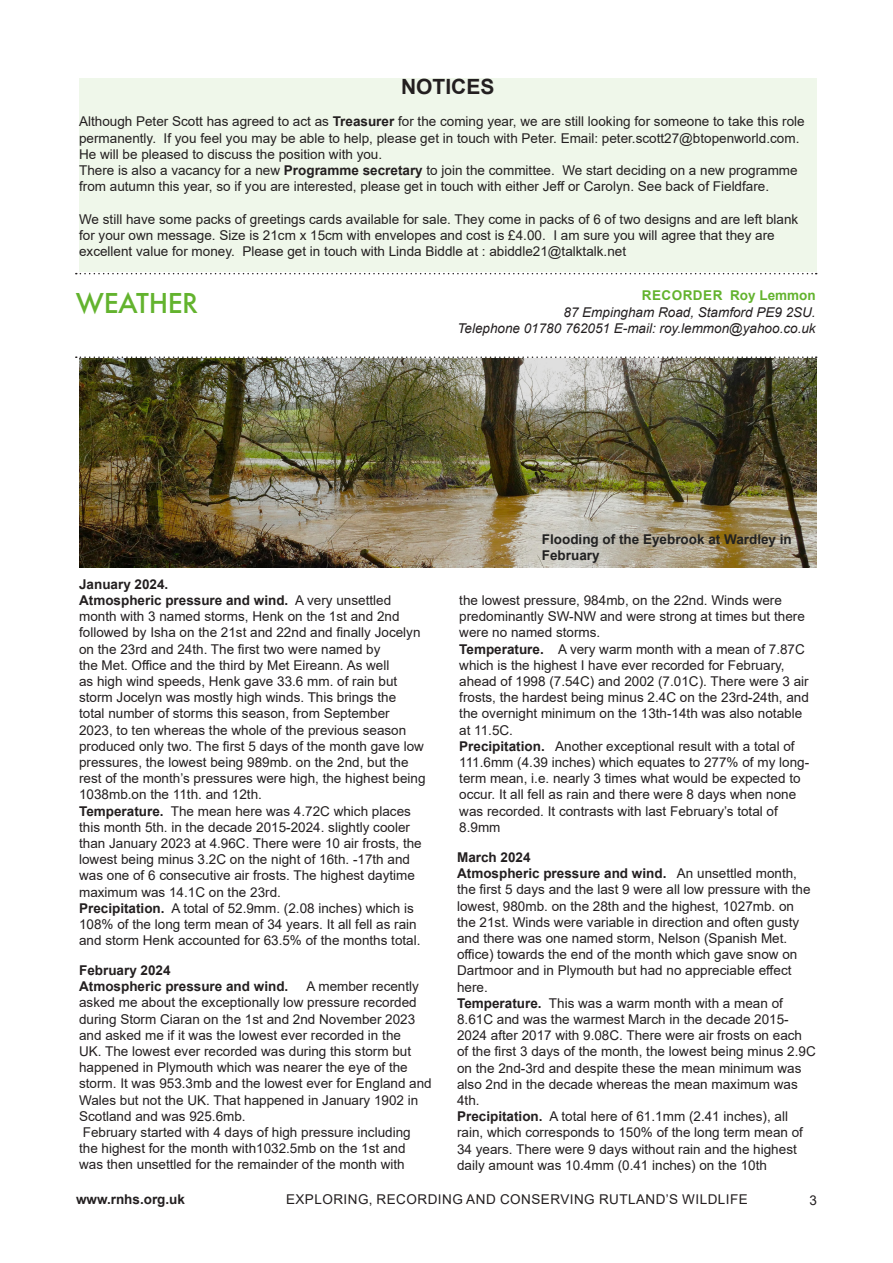
<style>
.page{position:relative;width:893px;height:1263px;background:#fff}
.page>*{position:absolute;margin:0;border:0;box-sizing:border-box;transform-origin:0 0}
.t1{font:500 30px "Futura PT";letter-spacing:-.015em;color:#63b32e}
.t2{font:700 21px "Arial";color:#231f20}
.t3{font:13.5px/16.2px "Arial";color:#231f20}
.r_A_header{font:italic 13.5px/16.5px "Arial";color:#231f20;text-align:right}
.t4{font:700 13.5px "Arial";color:#231f20}
.t5{font:13.5px "Arial";letter-spacing:.035em;color:#231f20}
.t6{font:700 13.5px/16.2px "Arial";color:#222}
.s1{font-weight:700}
.s2{font-weight:700;font-style:normal;color:#63b32e}
</style>
<div class="page">
<svg style="left:76px;top:356px;width:741px;height:2px"></svg>
<svg style="left:76px;top:273px;width:741px;height:1px"></svg>
<div style="left:79px;top:79px;width:737px;height:193px;background:#eff7ea"></div>
<img style="left:79px;top:358px;width:737px;height:209px">
<p class="t2" style="left:401px;top:72px;width:95px">NOTICES</p>
<p class="t3" style="left:79px;top:113px;width:727px">Although Peter Scott has agreed to act as <span class="s1">Treasurer</span> for the coming year, we are still looking for someone to take this role permanently. If you feel you may be able to help, please get in touch with Peter. Email: peter.scott27@btopenworld.com.<br>He will be pleased to discuss the position with you.</p>
<p class="t3" style="left:79px;top:162px;width:720px">There is also a vacancy for a new <span class="s1">Programme secretary</span> to join the committee. We start deciding on a new programme from autumn this year, so if you are interested, please get in touch with either Jeff or Carolyn. See back of Fieldfare.</p>
<p class="t3" style="left:79px;top:211px;width:721px">We still have some packs of greetings cards available for sale. They come in packs of 6 of two designs and are left blank for your own message. Size is 21cm x 15cm with envelopes and cost is £4.00. I am sure you will agree that they are excellent value for money. Please get in touch with Linda Biddle at : abiddle21@talktalk.net</p>
<p class="t1" style="left:76px;top:285px;width:124px">WEATHER</p>
<p class="r_A_header" style="left:457px;top:287px;width:360px"><span class="s2">RECORDER Roy Lemmon<br></span>87 Empingham Road, Stamford PE9 2SU.<br>Telephone 01780 762051 E-mail: roy.lemmon@yahoo.co.uk</p>
<p class="t4" style="left:79px;top:574px;width:91px">January 2024.</p>
<p class="t3" style="left:79px;top:592px;width:348px"><span class="s1">Atmospheric pressure and wind.</span> A very unsettled month with 3 named storms, Henk on the 1st and 2nd followed by Isha on the 21st and 22nd and finally Jocelyn on the 23rd and 24th. The first two were named by<br>the Met. Office and the third by Met Eireann. As well<br>as high wind speeds, Henk gave 33.6 mm. of rain but storm Jocelyn was mostly high winds. This brings the<br>total number of storms this season, from September 2023, to ten whereas the whole of the previous season produced only two. The first 5 days of the month gave low pressures, the lowest being 989mb. on the 2nd, but the rest of the month’s pressures were high, the highest being 1038mb.on the 11th. and 12th.</p>
<p class="t3" style="left:79px;top:803px;width:344px"><span class="s1">Temperature.</span> The mean here was 4.72C which places this month 5th. in the decade 2015-2024. slightly cooler than January 2023 at 4.96C. There were 10 air frosts, the lowest being minus 3.2C on the night of 16th. -17th and was one of 6 consecutive air frosts. The highest daytime maximum was 14.1C on the 23rd.</p>
<p class="t3" style="left:79px;top:900px;width:343px"><span class="s1">Precipitation.</span> A total of 52.9mm. (2.08 inches) which is<br>108% of the long term mean of 34 years. It all fell as rain and storm Henk accounted for 63.5% of the months total.</p>
<p class="t4" style="left:79px;top:961px;width:93px">February 2024</p>
<p class="t4" style="left:79px;top:977px;width:211px">Atmospheric pressure and wind.</p>
<p class="t3" style="left:79px;top:978px;width:354px;text-indent:227px">A member recently asked me about the exceptionally low pressure recorded during Storm Ciaran on the 1st and 2nd November 2023 and asked me if it was the lowest ever recorded in the<br>UK. The lowest ever recorded was during this storm but happened in Plymouth which was nearer the eye of the storm. It was 953.3mb and the lowest ever for England and Wales but not the UK. That happened in January 1902 in Scotland and was 925.6mb.</p>
<p class="t3" style="left:79px;top:1124px;width:333px">February started with 4 days of high pressure including the highest for the month with1032.5mb on the 1st and was then unsettled for the remainder of the month with</p>
<p class="t6" style="left:542px;top:531px;width:252px">Flooding of the Eyebrook at Wardley in<br>February</p>
<p class="t3" style="left:459px;top:592px;width:347px">the lowest pressure, 984mb, on the 22nd. Winds were predominantly SW-NW and were strong at times but there were no named storms.</p>
<p class="t3" style="left:459px;top:641px;width:351px"><span class="s1">Temperature.</span> A very warm month with a mean of 7.87C which is the highest I have ever recorded for February, ahead of 1998 (7.54C) and 2002 (7.01C). There were 3 air frosts, the hardest being minus 2.4C on the 23rd-24th, and the overnight minimum on the 13th-14th was also notable at 11.5C.</p>
<p class="t3" style="left:459px;top:738px;width:351px"><span class="s1">Precipitation.</span> Another exceptional result with a total of 111.6mm (4.39 inches) which equates to 277% of my long&shy;term mean, i.e. nearly 3 times what would be expected to occur. It all fell as rain and there were 8 days when none was recorded. It contrasts with last February’s total of 8.9mm</p>
<p class="t4" style="left:457px;top:848px;width:75px">March 2024</p>
<p class="t3" style="left:457px;top:865px;width:355px"><span class="s1">Atmospheric pressure and wind.</span> An unsettled month, the first 5 days and the last 9 were all low pressure with the lowest, 980mb. on the 28th and the highest, 1027mb. on the 21st. Winds were variable in direction and often gusty and there was one named storm, Nelson (Spanish Met. office) towards the end of the month which gave snow on Dartmoor and in Plymouth but had no appreciable effect here.</p>
<p class="t3" style="left:457px;top:995px;width:360px"><span class="s1">Temperature.</span> This was a warm month with a mean of 8.61C and was the warmest March in the decade 2015- 2024 after 2017 with 9.08C. There were air frosts on each of the first 3 days of the month, the lowest being minus 2.9C on the 2nd-3rd and despite these the mean minimum was also 2nd in the decade whereas the mean maximum was 4th.</p>
<p class="t3" style="left:457px;top:1108px;width:347px"><span class="s1">Precipitation.</span> A total here of 61.1mm (2.41 inches), all rain, which corresponds to 150% of the long term mean of 34 years. There were 9 days without rain and the highest daily amount was 10.4mm (0.41 inches) on the 10th</p>
<p class="t4" style="left:76px;top:1190px;width:111px">www.rnhs.org.uk</p>
<p class="t5" style="left:286px;top:1190px;width:463px">EXPLORING, RECORDING AND CONSERVING RUTLAND’S WILDLIFE</p>
<p class="t3" style="left:809px;top:1191px;width:9px">3</p>
</div>
